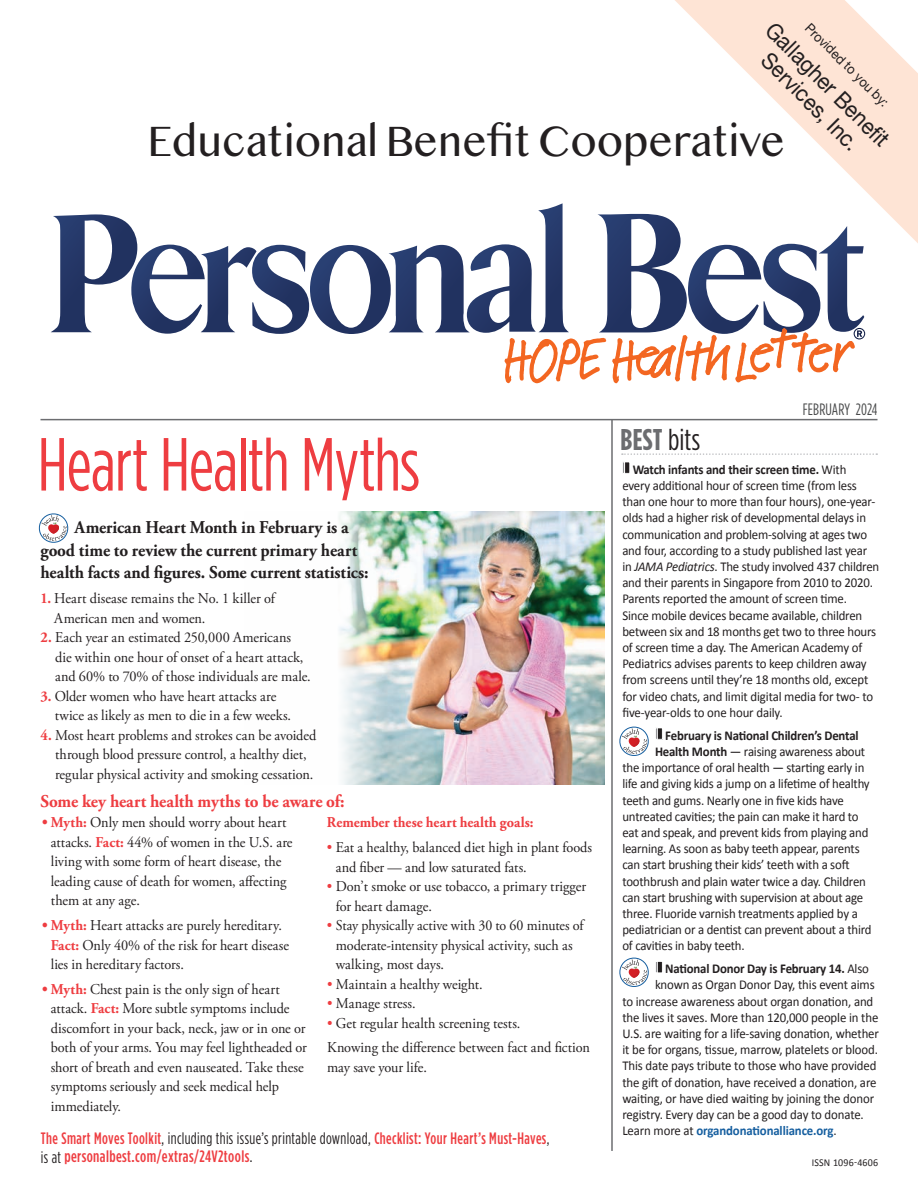
<style>
.page{position:relative;width:918px;height:1188px;background:#fff}
.page>*{position:absolute;margin:0;border:0;box-sizing:border-box;transform-origin:0 0}
.t1{font:75px "Gotham Condensed";letter-spacing:-.01em;color:#ee3d41;scale:.95 1}
.t2{font:45px "Malayalam MN";letter-spacing:-.02em;color:#231f20;scale:.95 1}
.MainHeadline_HOPE{font:700 30px "Gotham Condensed";color:#6c6d70}
.t3{font:22.5px "Helvetica Neue";color:#231f20;scale:.95 1}
.t4{font:700 18px/22.5px "Adobe Garamond Pro";color:#231f20;scale:.95 1}
.t5{font:700 18px "Adobe Garamond Pro";letter-spacing:-.005em;color:#ee3d41;scale:.95 1}
.t6{font:500 16.5px/18px "Gotham Condensed";letter-spacing:.025em;color:#ee3d41;scale:.95 1}
.Main_Body_Text_HOPE__Serif{font:16.5px "Gotham Condensed";letter-spacing:.005em;color:#494a4b;scale:.95 1}
.t7{font:15px/19.5px "Adobe Garamond Pro";color:#231f20;scale:.95 1}
.t8{font:15px/19.5px "Adobe Garamond Pro";color:#231f20;scale:.93 1}
.t9{font:700 15px "Adobe Garamond Pro";color:#ee3d41;scale:.95 1}
.Main_Body_Text_HOPE__Sans_Serif{font:13.5px/16.2px "Calibri";letter-spacing:-.015em;color:#231f20;scale:.95 1}
.Main_Body_Text_HOPE__Sans_Serif-2{font:700 13.5px "Calibri";letter-spacing:-.015em;color:#231f20;scale:.95 1}
.Main_Body_Text_HOPE__Sans_Serif-3{font:700 13.5px "Calibri";letter-spacing:-.01em;color:#155e9f;scale:.95 1}
.t10{font:13.5px "Helvetica Neue";color:#231f20;scale:.95 1}
.t11{font:10.5px "Calibri";letter-spacing:.02em;color:#231f20;scale:.95 1}
.s1{font-weight:700;color:#ee3d41}
.s2{color:#ee3d41}
.s3{font-weight:400;color:#231f20}
.s4{font-weight:700}
.s5{font-style:italic}
.s6{font-weight:400}
</style>
<div class="page">
<img style="left:339px;top:512px;width:265px;height:272px">
<svg style="left:622px;top:453px;width:255px;height:2px"></svg>
<hr style="left:611px;top:419px;width:2px;height:732px;background:#6c6d70">
<hr style="left:40px;top:419px;width:838px;height:1px;background:#6c6d70">
<div style="left:624px;top:462px;width:6px;height:11px;background:#231f20"></div>
<div style="left:624px;top:462px;width:6px;height:12px;border:1px solid #fff"></div>
<svg style="left:623px;top:462px;width:2px;height:12px"></svg>
<div style="left:657px;top:728px;width:5px;height:11px;background:#231f20"></div>
<div style="left:657px;top:727px;width:6px;height:13px;border:1px solid #fff"></div>
<div style="left:657px;top:961px;width:5px;height:12px;background:#231f20"></div>
<div style="left:657px;top:961px;width:6px;height:12px;border:1px solid #fff"></div>
<svg style="left:38px;top:513px;width:31px;height:30px"></svg>
<svg style="left:619px;top:726px;width:39px;height:30px"></svg>
<svg style="left:619px;top:957px;width:39px;height:30px"></svg>
<svg style="left:51px;top:203px;width:814px;height:180px"></svg>
<svg style="left:675px;top:0;width:243px;height:243px"></svg>
<h3 class="t3" style="left:781px;top:15px;width:179px;rotate:45deg">Gallagher Benefit</h3>
<p class="t10" style="left:814px;top:18px;width:119px;rotate:45deg">Provided to you by:</p>
<h3 class="t3" style="left:777px;top:44px;width:137px;rotate:45deg">Services, Inc.</h3>
<h2 class="t2" style="left:148px;top:120px;width:673px">Educational Benefit Cooperative</h2>
<p class="t1" style="left:38px;top:422px;width:404px">Heart Health Myths</p>
<p class="t4" style="left:40px;top:517px;width:347px;text-indent:34px">American Heart Month in February is a good time to review the current primary heart health facts and figures. Some current statistics:</p>
<p class="t7" style="left:54px;top:589px;width:234px;text-indent:-14px"><span class="s1">1.</span> Heart disease remains the No. 1 killer of<br>American men and women.</p>
<p class="t7" style="left:55px;top:628px;width:271px;text-indent:-15px"><span class="s1">2.</span> Each year an estimated 250,000 Americans die within one hour of onset of a heart attack, and 60% to 70% of those individuals are male.</p>
<p class="t7" style="left:55px;top:687px;width:250px;text-indent:-14px"><span class="s1">3.</span> Older women who have heart attacks are twice as likely as men to die in a few weeks.</p>
<p class="t7" style="left:55px;top:726px;width:277px;text-indent:-15px"><span class="s1">4.</span> Most heart problems and strokes can be avoided through blood pressure control, a healthy diet, regular physical activity and smoking cessation.</p>
<p class="t5" style="left:40px;top:791px;width:322px">Some key heart health myths to be aware of:</p>
<p class="t7" style="left:51px;top:813px;width:256px;text-indent:-9px"><span class="s1">• Myth:</span> Only men should worry about heart attacks. <span class="s1">Fact:</span> 44% of women in the U.S. are living with some form of heart disease, the leading cause of death for women, affecting them at any age.</p>
<p class="t7" style="left:51px;top:916px;width:252px;text-indent:-9px"><span class="s1">• Myth:</span> Heart attacks are purely hereditary.<br><span class="s1">Fact:</span> Only 40% of the risk for heart disease lies in hereditary factors.</p>
<p class="t7" style="left:51px;top:980px;width:271px;text-indent:-9px"><span class="s1">• Myth:</span> Chest pain is the only sign of heart attack. <span class="s1">Fact:</span> More subtle symptoms include discomfort in your back, neck, jaw or in one or both of your arms. You may feel lightheaded or short of breath and even nauseated. Take these symptoms seriously and seek medical help immediately.</p>
<p class="t9" style="left:327px;top:814px;width:219px">Remember these heart health goals:</p>
<p class="t7" style="left:336px;top:838px;width:271px;text-indent:-9px"><span class="s2">•</span> Eat a healthy, balanced diet high in plant foods and fiber — and low saturated fats.</p>
<p class="t7" style="left:336px;top:877px;width:265px;text-indent:-9px"><span class="s2">•</span> Don’t smoke or use tobacco, a primary trigger for heart damage.</p>
<p class="t8" style="left:336px;top:916px;width:268px;text-indent:-9px"><span class="s2">•</span> Stay physically active with 30 to 60 minutes of moderate-intensity physical activity, such as walking, most days.</p>
<p class="t7" style="left:327px;top:975px;width:165px"><span class="s2">•</span> Maintain a healthy weight.</p>
<p class="t7" style="left:327px;top:994px;width:95px"><span class="s2">•</span> Manage stress.</p>
<p class="t7" style="left:327px;top:1014px;width:205px"><span class="s2">•</span> Get regular health screening tests.</p>
<p class="t7" style="left:327px;top:1039px;width:278px">Knowing the difference between fact and fiction may save your life.</p>
<p class="t6" style="left:41px;top:1130px;width:537px">The Smart Moves Toolkit<span class="s3">, including this issue’s printable download,</span> Checklist: Your Heart’s Must-Haves<span class="s3">, is at</span> personalbest.com/extras/24V2tools<span class="s3">.</span></p>
<p class="MainHeadline_HOPE" style="left:621px;top:422px;width:81px">BEST <span class="s3">bits</span></p>
<p class="Main_Body_Text_HOPE__Serif" style="left:803px;top:400px;width:80px">FEBRUARY 2024</p>
<p class="Main_Body_Text_HOPE__Sans_Serif" style="left:622px;top:461px;width:272px;text-indent:10px"><span class="s4">Watch infants and their screen time.</span> With<br>every additional hour of screen time (from less than one hour to more than four hours), one-year&shy;olds had a higher risk of developmental delays in communication and problem-solving at ages two and four, according to a study published last year in <span class="s5">JAMA Pediatrics</span>. The study involved 437 children and their parents in Singapore from 2010 to 2020.<br>Parents reported the amount of screen time.<br>Since mobile devices became available, children between six and 18 months get two to three hours of screen time a day. The American Academy of Pediatrics advises parents to keep children away from screens until they’re 18 months old, except for video chats, and limit digital media for two- to five-year-olds to one hour daily.</p>
<p class="Main_Body_Text_HOPE__Sans_Serif-2" style="left:665px;top:727px;width:205px">February is National Children’s Dental</p>
<p class="Main_Body_Text_HOPE__Sans_Serif" style="left:655px;top:743px;width:223px"><span class="s4">Health Month</span> — raising awareness about</p>
<p class="Main_Body_Text_HOPE__Sans_Serif" style="left:622px;top:759px;width:256px">the importance of oral health — starting early in</p>
<p class="Main_Body_Text_HOPE__Sans_Serif" style="left:622px;top:775px;width:262px">life and giving kids a jump on a lifetime of healthy</p>
<p class="Main_Body_Text_HOPE__Sans_Serif" style="left:622px;top:791px;width:235px">teeth and gums. Nearly one in five kids have</p>
<p class="Main_Body_Text_HOPE__Sans_Serif" style="left:622px;top:808px;width:250px">untreated cavities; the pain can make it hard to</p>
<p class="Main_Body_Text_HOPE__Sans_Serif" style="left:622px;top:824px;width:261px">eat and speak, and prevent kids from playing and</p>
<p class="Main_Body_Text_HOPE__Sans_Serif" style="left:622px;top:840px;width:251px">learning. As soon as baby teeth appear, parents</p>
<p class="Main_Body_Text_HOPE__Sans_Serif" style="left:622px;top:856px;width:241px">can start brushing their kids’ teeth with a soft</p>
<p class="Main_Body_Text_HOPE__Sans_Serif" style="left:622px;top:872px;width:258px">toothbrush and plain water twice a day. Children</p>
<p class="Main_Body_Text_HOPE__Sans_Serif" style="left:622px;top:889px;width:255px">can start brushing with supervision at about age</p>
<p class="Main_Body_Text_HOPE__Sans_Serif" style="left:622px;top:905px;width:249px">three. Fluoride varnish treatments applied by a</p>
<p class="Main_Body_Text_HOPE__Sans_Serif" style="left:622px;top:921px;width:264px">pediatrician or a dentist can prevent about a third</p>
<p class="Main_Body_Text_HOPE__Sans_Serif" style="left:622px;top:937px;width:130px">of cavities in baby teeth.</p>
<p class="Main_Body_Text_HOPE__Sans_Serif-2" style="left:665px;top:960px;width:216px">National Donor Day is February 14. <span class="s6">Also</span></p>
<p class="Main_Body_Text_HOPE__Sans_Serif" style="left:655px;top:976px;width:233px">known as Organ Donor Day, this event aims</p>
<p class="Main_Body_Text_HOPE__Sans_Serif" style="left:622px;top:992px;width:266px">to increase awareness about organ donation, and</p>
<p class="Main_Body_Text_HOPE__Sans_Serif" style="left:622px;top:1009px;width:271px">the lives it saves. More than 120,000 people in the</p>
<p class="Main_Body_Text_HOPE__Sans_Serif" style="left:622px;top:1025px;width:272px">U.S. are waiting for a life-saving donation, whether</p>
<p class="Main_Body_Text_HOPE__Sans_Serif" style="left:622px;top:1041px;width:271px">it be for organs, tissue, marrow, platelets or blood.</p>
<p class="Main_Body_Text_HOPE__Sans_Serif" style="left:622px;top:1057px;width:269px">This date pays tribute to those who have provided</p>
<p class="Main_Body_Text_HOPE__Sans_Serif" style="left:622px;top:1073px;width:269px">the gift of donation, have received a donation, are</p>
<p class="Main_Body_Text_HOPE__Sans_Serif" style="left:622px;top:1090px;width:267px">waiting, or have died waiting by joining the donor</p>
<p class="Main_Body_Text_HOPE__Sans_Serif" style="left:622px;top:1106px;width:256px">registry. Every day can be a good day to donate.</p>
<p class="Main_Body_Text_HOPE__Sans_Serif-3" style="left:622px;top:1122px;width:227px"><span class="s3">Learn more at</span> organdonationalliance.org<span class="s3">.</span></p>
<p class="t11" style="left:812px;top:1156px;width:71px">ISSN 1096-4606</p>
</div>
